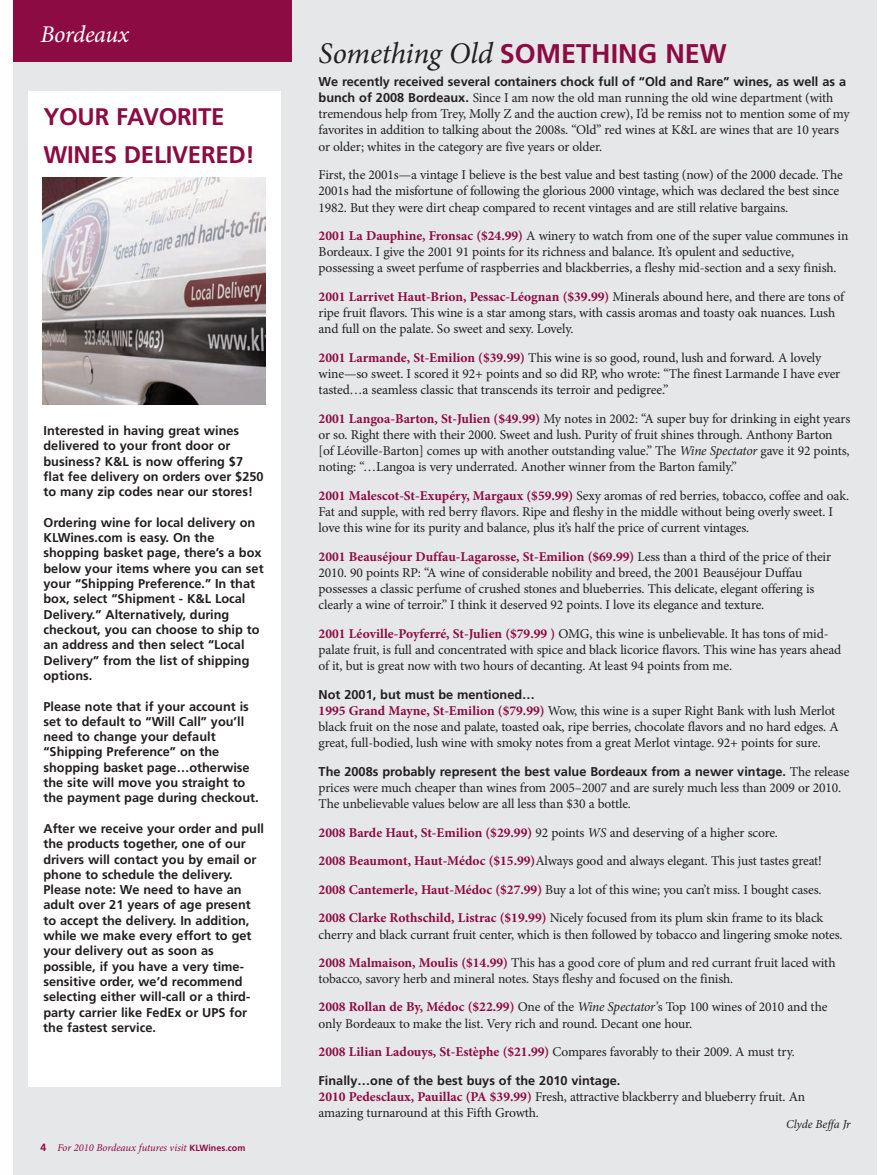
<style>
.page{position:relative;width:891px;height:1175px;background:#fff}
.page>*{position:absolute;margin:0;border:0;box-sizing:border-box;transform-origin:0 0}
.t1{font:italic 30px "Minion Pro";letter-spacing:-.01em;color:#231f20}
.t2{font:700 24px/38.1px "Frutiger LT Std";letter-spacing:-.01em;color:#8c0b42}
.t3{font:italic 24px "Minion Pro";letter-spacing:-.015em;color:#fff}
.t4{font:13.5px/16.2px "Minion Pro";letter-spacing:-.01em;color:#231f20}
.t5{font:700 12.75px/15.3px "Frutiger LT Std";color:#231f20}
.t6{font:italic 12px "Minion Pro";letter-spacing:-.005em;color:#231f20}
.t7{font:italic 10.5px "Minion Pro";letter-spacing:-.01em;color:#8c0b42}
.s1{font-family:"Frutiger LT Std";font-weight:700;font-style:normal}
.s2{font-family:"Frutiger LT Std";font-weight:700;font-style:normal;font-size:9px}
.s3{font-family:"Frutiger LT Std";font-weight:700;font-style:normal;font-size:27px;color:#8c0b42}
.s4{font-family:"Frutiger LT Std";font-weight:700;font-size:12.75px}
.s5{font-weight:700;color:#8c0b42}
.s6{font-style:italic}
.s7{font-family:"Minion Pro";font-weight:400;font-size:13.5px}
</style>
<div class="page">
<div style="left:14px;top:0;width:864px;height:1174px;background:#e6e7e9"></div>
<div style="left:14px;top:0;width:278px;height:62px;background:#8c0b42"></div>
<div style="left:28px;top:92px;width:253px;height:995px;background:#fff"></div>
<img style="left:42px;top:178px;width:223px;height:227px">
<h2 class="t3" style="left:40px;top:25px;width:90px">Bordeaux</h2>
<h2 class="t2" style="left:44px;top:99px;width:213px">YOUR FAVORITE<br>WINES DELIVERED!</h2>
<p class="t5" style="left:44px;top:424px;width:222px">Interested in having great wines delivered to your front door or business? K&amp;L is now offering $7 flat fee delivery on orders over $250 to many zip codes near our stores!</p>
<p class="t5" style="left:44px;top:516px;width:222px">Ordering wine for local delivery on<br>KLWines.com is easy. On the shopping basket page, there’s a box below your items where you can set your “Shipping Preference.” In that box, select “Shipment - K&amp;L Local<br>Delivery.” Alternatively, during checkout, you can choose to ship to an address and then select “Local<br>Delivery” from the list of shipping options.</p>
<p class="t5" style="left:44px;top:699px;width:217px">Please note that if your account is set to default to “Will Call” you’ll need to change your default “Shipping Preference” on the shopping basket page…otherwise the site will move you straight to the payment page during checkout.</p>
<p class="t5" style="left:43px;top:822px;width:222px">After we receive your order and pull the products together, one of our drivers will contact you by email or phone to schedule the delivery.<br>Please note: We need to have an adult over 21 years of age present to accept the delivery. In addition, while we make every effort to get your delivery out as soon as possible, if you have a very time&shy;sensitive order, we’d recommend selecting either will-call or a third&shy;party carrier like FedEx or UPS for the fastest service.</p>
<p class="t7" style="left:40px;top:1143px;width:206px"><span class="s1">4</span> For 2010 Bordeaux futures visit <span class="s2">KLWines.com</span></p>
<h1 class="t1" style="left:319px;top:41px;width:410px">Something Old <span class="s3">SOMETHING NEW</span></h1>
<p class="t5" style="left:319px;top:75px;width:529px">We recently received several containers chock full of “Old and Rare” wines, as well as a</p>
<p class="t4" style="left:319px;top:91px;width:533px"><span class="s4">bunch of 2008 Bordeaux.</span> Since I am now the old man running the old wine department (with tremendous help from Trey, Molly Z and the auction crew), I’d be remiss not to mention some of my favorites in addition to talking about the 2008s. “Old” red wines at K&amp;L are wines that are 10 years or older; whites in the category are five years or older.</p>
<p class="t4" style="left:319px;top:168px;width:526px">First, the 2001s—a vintage I believe is the best value and best tasting (now) of the 2000 decade. The<br>2001s had the misfortune of following the glorious 2000 vintage, which was declared the best since<br>1982. But they were dirt cheap compared to recent vintages and are still relative bargains.</p>
<p class="t4" style="left:319px;top:229px;width:531px"><span class="s5">2001 La Dauphine, Fronsac ($24.99)</span> A winery to watch from one of the super value communes in<br>Bordeaux. I give the 2001 91 points for its richness and balance. It’s opulent and seductive, possessing a sweet perfume of raspberries and blackberries, a fleshy mid-section and a sexy finish.</p>
<p class="t4" style="left:319px;top:290px;width:527px"><span class="s5">2001 Larrivet Haut-Brion, Pessac-Léognan ($39.99)</span> Minerals abound here, and there are tons of ripe fruit flavors. This wine is a star among stars, with cassis aromas and toasty oak nuances. Lush and full on the palate. So sweet and sexy. Lovely.</p>
<p class="t4" style="left:319px;top:350px;width:523px"><span class="s5">2001 Larmande, St-Emilion ($39.99)</span> This wine is so good, round, lush and forward. A lovely wine—so sweet. I scored it 92+ points and so did RP, who wrote: “The finest Larmande I have ever tasted…a seamless classic that transcends its terroir and pedigree.”</p>
<p class="t4" style="left:319px;top:411px;width:533px"><span class="s5">2001 Langoa-Barton, St-Julien ($49.99)</span> My notes in 2002: “A super buy for drinking in eight years or so. Right there with their 2000. Sweet and lush. Purity of fruit shines through. Anthony Barton [of Léoville-Barton] comes up with another outstanding value.” The <span class="s6">Wine Spectator</span> gave it 92 points, noting: “…Langoa is very underrated. Another winner from the Barton family.”</p>
<p class="t4" style="left:319px;top:488px;width:532px"><span class="s5">2001 Malescot-St-Exupéry, Margaux ($59.99)</span> Sexy aromas of red berries, tobacco, coffee and oak.<br>Fat and supple, with red berry flavors. Ripe and fleshy in the middle without being overly sweet. I love this wine for its purity and balance, plus it’s half the price of current vintages.</p>
<p class="t4" style="left:319px;top:549px;width:514px"><span class="s5">2001 Beauséjour Duffau-Lagarosse, St-Emilion ($69.99)</span> Less than a third of the price of their 2010. 90 points RP: “A wine of considerable nobility and breed, the 2001 Beauséjour Duffau possesses a classic perfume of crushed stones and blueberries. This delicate, elegant offering is clearly a wine of terroir.” I think it deserved 92 points. I love its elegance and texture.</p>
<p class="t4" style="left:319px;top:626px;width:524px"><span class="s5">2001 Léoville-Poyferré, St-Julien ($79.99 )</span> OMG, this wine is unbelievable. It has tons of mid&shy;palate fruit, is full and concentrated with spice and black licorice flavors. This wine has years ahead of it, but is great now with two hours of decanting. At least 94 points from me.</p>
<p class="t5" style="left:319px;top:687px;width:218px">Not 2001, but must be mentioned…</p>
<p class="t4" style="left:319px;top:704px;width:522px"><span class="s5">1995 Grand Mayne, St-Emilion ($79.99)</span> Wow, this wine is a super Right Bank with lush Merlot black fruit on the nose and palate, toasted oak, ripe berries, chocolate flavors and no hard edges. A great, full-bodied, lush wine with smoky notes from a great Merlot vintage. 92+ points for sure.</p>
<p class="t5" style="left:319px;top:765px;width:533px">The 2008s probably represent the best value Bordeaux from a newer vintage. <span class="s7">The release</span></p>
<p class="t4" style="left:319px;top:781px;width:524px">prices were much cheaper than wines from 2005–2007 and are surely much less than 2009 or 2010.<br>The unbelievable values below are all less than $30 a bottle.</p>
<p class="t4" style="left:319px;top:819px;width:506px;line-height:28.5px"><span class="s5">2008 Barde Haut, St-Emilion ($29.99)</span> 92 points <span class="s6">WS</span> and deserving of a higher score.<br><span class="s5">2008 Beaumont, Haut-Médoc ($15.99)</span>Always good and always elegant. This just tastes great!<br><span class="s5">2008 Cantemerle, Haut-Médoc ($27.99)</span> Buy a lot of this wine; you can’t miss. I bought cases.<br><span class="s5">2008 Clarke Rothschild, Listrac ($19.99)</span> Nicely focused from its plum skin frame to its black</p>
<p class="t4" style="left:319px;top:921px;width:526px;line-height:28px">cherry and black currant fruit center, which is then followed by tobacco and lingering smoke notes.<br><span class="s5">2008 Malmaison, Moulis ($14.99)</span> This has a good core of plum and red currant fruit laced with</p>
<p class="t4" style="left:319px;top:965px;width:510px;line-height:28.5px">tobacco, savory herb and mineral notes. Stays fleshy and focused on the finish.<br><span class="s5">2008 Rollan de By, Médoc ($22.99)</span> One of the <span class="s6">Wine Spectator’</span>s Top 100 wines of 2010 and the</p>
<p class="t4" style="left:319px;top:1010px;width:478px;line-height:28.5px">only Bordeaux to make the list. Very rich and round. Decant one hour.<br><span class="s5">2008 Lilian Ladouys, St-Estèphe ($21.99)</span> Compares favorably to their 2009. A must try.</p>
<p class="t5" style="left:319px;top:1073px;width:303px">Finally…one of the best buys of the 2010 vintage.</p>
<p class="t4" style="left:319px;top:1089px;width:488px"><span class="s5">2010 Pedesclaux, Pauillac (PA $39.99)</span> Fresh, attractive blackberry and blueberry fruit. An amazing turnaround at this Fifth Growth.</p>
<p class="t6" style="left:786px;top:1119px;width:66px">Clyde Beffa Jr</p>
</div>
